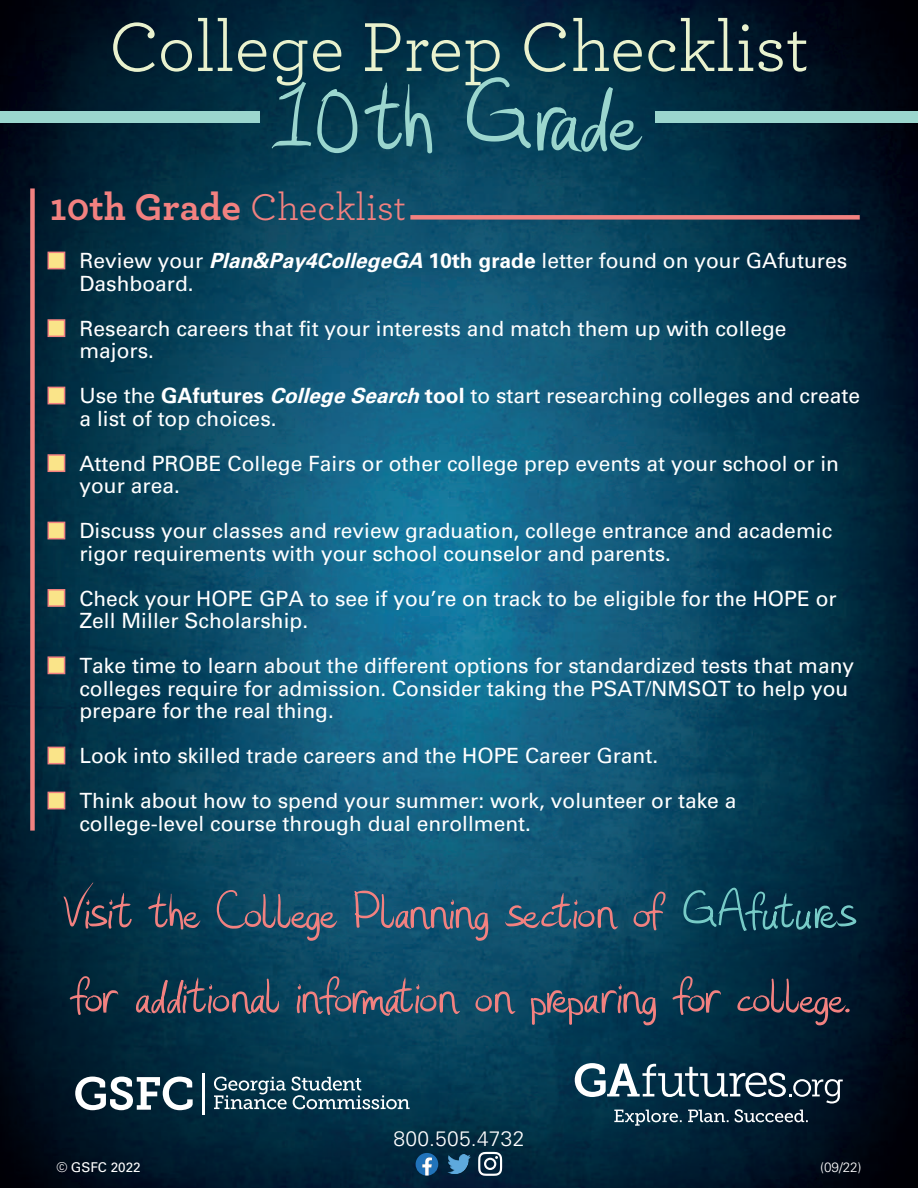
<style>
.page{position:relative;width:918px;height:1188px;background:#fff}
.page>*{position:absolute;margin:0;border:0;box-sizing:border-box;transform-origin:0 0}
.t1{font:136.2px "Hashtag";letter-spacing:-.04em;color:#9bd6ce}
.t2{font:72.6px "Archer";color:#e9f2ce}
.t3{font:70.5px/84.6px "Hashtag";letter-spacing:-.045em;color:#f28180}
.t4{font:700 39px "Archer";color:#f28180}
.t5{font:21px/22.5px "Univers LT Pro 55 Roman";color:#fff}
.t6{font:300 21px "Univers LT Pro 45";letter-spacing:.01em;color:#fff}
.t7{font:13.5px "Univers LT Pro 55 Roman";color:#fff}
.t8{font:300 13.5px "Univers LT Pro 45";color:#fff}
.s1{font-weight:400}
.s2{font-family:"Univers LT Pro 65";font-weight:700;font-style:italic}
.s3{font-family:"Univers LT Pro 65";font-weight:700}
.s4{color:#77cbc7}
</style>
<div class="page">
<img style="left:0;top:0;width:918px;height:1188px">
<svg style="left:214px;top:1077px;width:196px;height:32px;background:#3d6475"></svg>
<svg style="left:75px;top:1077px;width:118px;height:33px"></svg>
<hr style="left:202px;top:1074px;width:3px;height:41px;background:#fff">
<svg style="left:575px;top:1063px;width:268px;height:63px;background:#334f60"></svg>
<svg style="left:416px;top:1153px;width:22px;height:23px"></svg>
<img style="left:447px;top:1155px;width:23px;height:19px">
<svg style="left:478px;top:1152px;width:24px;height:24px"></svg>
<div style="left:0;top:111px;width:259px;height:12px;background:#9bd6ce"></div>
<div style="left:656px;top:111px;width:262px;height:12px;background:#9bd6ce"></div>
<div style="left:410px;top:215px;width:450px;height:5px;background:#f28180"></div>
<div style="left:30px;top:188px;width:5px;height:643px;background:#f28180"></div>
<div style="left:48px;top:252px;width:17px;height:17px;background:#fae489;border:2px solid #f28180"></div>
<div style="left:48px;top:319px;width:17px;height:18px;background:#fae489;border:2px solid #f28180"></div>
<div style="left:48px;top:387px;width:17px;height:17px;background:#fae489;border:2px solid #f28180"></div>
<div style="left:48px;top:454px;width:17px;height:18px;background:#fae489;border:2px solid #f28180"></div>
<div style="left:48px;top:522px;width:17px;height:17px;background:#fae489;border:2px solid #f28180"></div>
<div style="left:48px;top:589px;width:17px;height:18px;background:#fae489;border:2px solid #f28180"></div>
<div style="left:48px;top:656px;width:17px;height:18px;background:#fae489;border:2px solid #f28180"></div>
<div style="left:48px;top:747px;width:17px;height:17px;background:#fae489;border:2px solid #f28180"></div>
<div style="left:48px;top:792px;width:17px;height:17px;background:#fae489;border:2px solid #f28180"></div>
<h2 class="t2" style="left:109px;top:-3px;width:702px">College Prep Checklist</h2>
<h1 class="t1" style="left:268px;top:55px;width:378px">10th Grade</h1>
<h3 class="t4" style="left:50px;top:176px;width:358px">10th Grade <span class="s1">Checklist</span></h3>
<p class="t5" style="left:79px;top:249px;width:769px">Review your <span class="s2">Plan&amp;Pay4CollegeGA</span> <span class="s3">10th grade</span> letter found on your GAfutures<br>Dashboard.</p>
<p class="t5" style="left:79px;top:317px;width:709px">Research careers that fit your interests and match them up with college majors.</p>
<p class="t5" style="left:79px;top:384px;width:782px">Use the <span class="s3">GAfutures</span> <span class="s2">College Search</span> <span class="s3">tool</span> to start researching colleges and create a list of top choices.</p>
<p class="t5" style="left:79px;top:452px;width:761px">Attend PROBE College Fairs or other college prep events at your school or in your area.</p>
<p class="t5" style="left:79px;top:519px;width:754px">Discuss your classes and review graduation, college entrance and academic rigor requirements with your school counselor and parents.</p>
<p class="t5" style="left:79px;top:587px;width:759px">Check your HOPE GPA to see if you’re on track to be eligible for the HOPE or<br>Zell Miller Scholarship.</p>
<p class="t5" style="left:79px;top:654px;width:776px">Take time to learn about the different options for standardized tests that many colleges require for admission. Consider taking the PSAT/NMSQT to help you prepare for the real thing.</p>
<p class="t5" style="left:79px;top:733px;width:658px;line-height:45px">Look into skilled trade careers and the HOPE Career Grant.<br>Think about how to spend your summer: work, volunteer or take a</p>
<p class="t5" style="left:79px;top:812px;width:453px">college-level course through dual enrollment.</p>
<h3 class="t3" style="left:61px;top:869px;width:798px">Visit the College Planning section of <span class="s4">GAfutures </span>for additional information on preparing for college.</h3>
<p class="t6" style="left:394px;top:1126px;width:132px">800.505.4732</p>
<p class="t7" style="left:56px;top:1159px;width:86px">© GSFC 2022</p>
<p class="t8" style="left:820px;top:1159px;width:43px">(09/22)</p>
</div>
